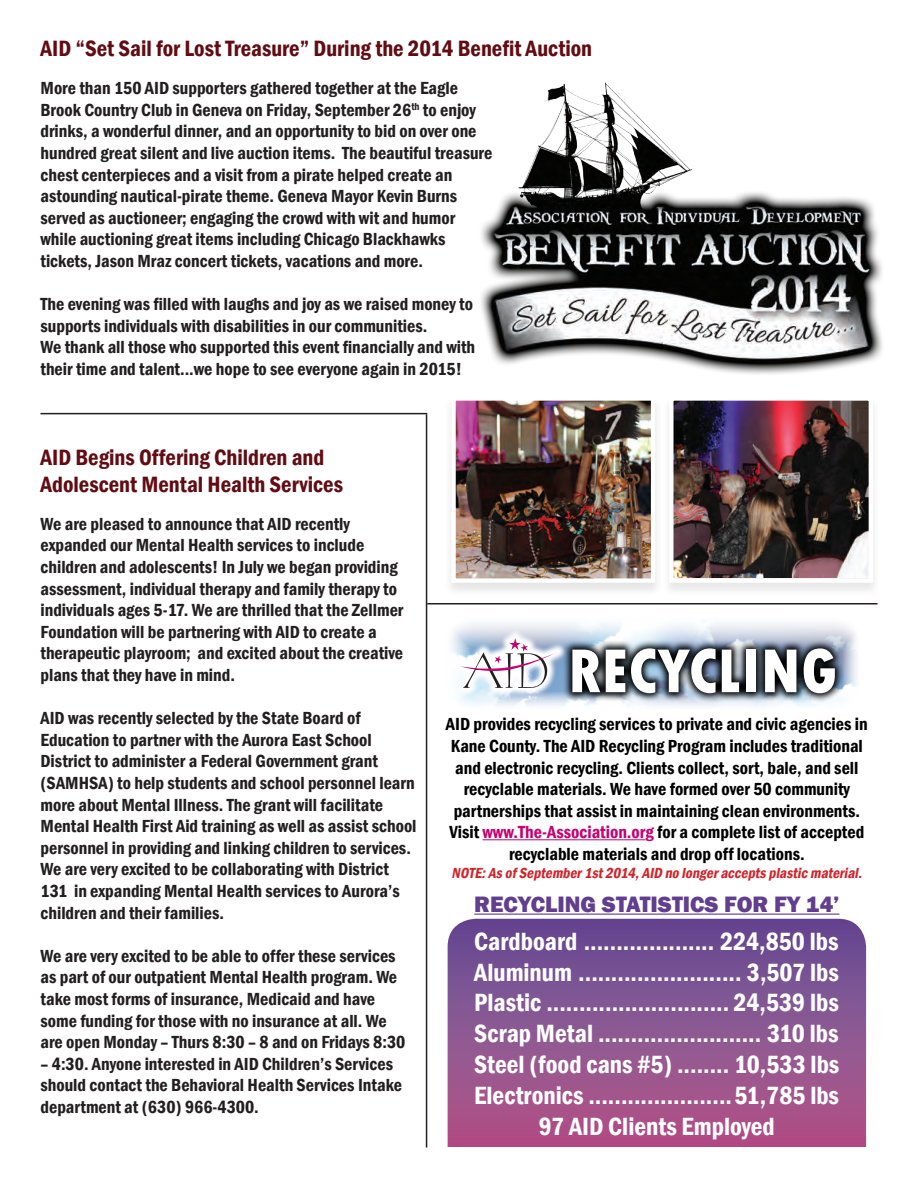
<style>
.page{position:relative;width:918px;height:1188px;background:#fff}
.page>*{position:absolute;margin:0;border:0;box-sizing:border-box;transform-origin:0 0}
.t1{font:800 condensed 65.25px "Tw Cen";color:#fff}
.t2{font:600 condensed 25.65px/30.8px "Franklin Gothic";color:#fff;text-align:center}
.t3{font:800 22.95px "Franklin Gothic";color:#613e8e}
.t4{font:600 condensed 22.8px/27.3px "Franklin Gothic";color:#610c13}
.t5{font:600 condensed 18px/21.6px "Franklin Gothic";color:#231f20}
.t6{font:600 condensed 18px/21.6px "Franklin Gothic";color:#000001;text-align:center}
.t7{font:italic 600 condensed 15px "Franklin Gothic";color:#d1232a}
.s1{color:#c60170}
</style>
<div class="page">
<svg style="left:448px;top:919px;width:418px;height:228px;background:#8c528f"></svg>
<hr style="left:474px;top:914px;width:365px;height:1px;background:#613e8e">
<img style="left:456px;top:623px;width:401px;height:83px">
<svg style="left:562px;top:639px;width:283px;height:63px;background:#474d55"></svg>
<svg style="left:451px;top:629px;width:116px;height:69px"></svg>
<svg style="left:459px;top:638px;width:99px;height:50px"></svg>
<hr style="left:483px;top:839px;width:162px;height:1px;background:#c60170">
<div style="left:444px;top:395px;width:219px;height:202px;background:#231f20;opacity:.12"></div>
<img style="left:456px;top:401px;width:194px;height:177px">
<div style="left:451px;top:396px;width:204px;height:187px;border:4px solid #fff"></div>
<div style="left:661px;top:395px;width:220px;height:202px;background:#231f20;opacity:.12"></div>
<img style="left:674px;top:401px;width:194px;height:176px">
<div style="left:669px;top:396px;width:204px;height:187px;border:4px solid #fff"></div>
<hr style="left:426px;top:414px;width:1px;height:734px;background:#231f20">
<img style="left:481px;top:82px;width:402px;height:292px">
<hr style="left:40px;top:413px;width:387px;height:1px;background:#231f20">
<hr style="left:427px;top:603px;width:451px;height:1px;background:#231f20">
<p class="t4" style="left:40px;top:35px;width:553px">AID “Set Sail for Lost Treasure” During the 2014 Benefit Auction</p>
<p class="t5" style="left:40px;top:77px;width:453px">More than 150 AID supporters gathered together at the Eagle Brook Country Club in Geneva on Friday, September 26<sup>th</sup> to enjoy drinks, a wonderful dinner, and an opportunity to bid on over one hundred great silent and live auction items. The beautiful treasure chest centerpieces and a visit from a pirate helped create an astounding nautical-pirate theme. Geneva Mayor Kevin Burns served as auctioneer; engaging the crowd with wit and humor while auctioning great items including Chicago Blackhawks tickets, Jason Mraz concert tickets, vacations and more.</p>
<p class="t5" style="left:40px;top:293px;width:436px">The evening was filled with laughs and joy as we raised money to supports individuals with disabilities in our communities.<br>We thank all those who supported this event financially and with their time and talent...we hope to see everyone again in 2015!</p>
<p class="t4" style="left:40px;top:443px;width:304px">AID Begins Offering Children and<br>Adolescent Mental Health Services</p>
<p class="t5" style="left:40px;top:513px;width:364px">We are pleased to announce that AID recently expanded our Mental Health services to include children and adolescents! In July we began providing assessment, individual therapy and family therapy to individuals ages 5-17. We are thrilled that the Zellmer Foundation will be partnering with AID to create a therapeutic playroom; and excited about the creative plans that they have in mind.</p>
<p class="t5" style="left:40px;top:707px;width:378px">AID was recently selected by the State Board of Education to partner with the Aurora East School District to administer a Federal Government grant (SAMHSA) to help students and school personnel learn more about Mental Illness. The grant will facilitate Mental Health First Aid training as well as assist school personnel in providing and linking children to services.<br>We are very excited to be collaborating with District 131 in expanding Mental Health services to Aurora’s children and their families.</p>
<p class="t5" style="left:40px;top:945px;width:366px">We are very excited to be able to offer these services as part of our outpatient Mental Health program. We take most forms of insurance, Medicaid and have some funding for those with no insurance at all. We are open Monday – Thurs 8:30 – 8 and on Fridays 8:30</p>
<p class="t5" style="left:40px;top:1053px;width:363px">– 4:30. Anyone interested in AID Children’s Services should contact the Behavioral Health Services Intake department at (630) 966-4300.</p>
<h1 class="t1" style="left:568px;top:633px;width:271px">RECYCLING</h1>
<p class="t6" style="left:446px;top:713px;width:423px">AID provides recycling services to private and civic agencies in Kane County. The AID Recycling Program includes traditional and electronic recycling. Clients collect, sort, bale, and sell recyclable materials. We have formed over 50 community partnerships that assist in maintaining clean environments.<br>Visit <span class="s1">www.The-Association.org</span> for a complete list of accepted recyclable materials and drop off locations.</p>
<p class="t7" style="left:452px;top:863px;width:415px">NOTE:AsofSeptember1st2014,AID no longeracceptsplastic material.</p>
<p class="t3" style="left:474px;top:890px;width:367px">RECYCLING STATISTICS FOR FY 14’</p>
<p class="t2" style="left:474px;top:926px;width:367px">Cardboard .................... 224,850 lbs Aluminum ......................... 3,507 lbs Plastic ............................ 24,539 lbs Scrap Metal ......................... 310 lbs Steel (food cans #5) ........ 10,533 lbs Electronics ...................... 51,785 lbs 97 AID Clients Employed</p>
</div>
